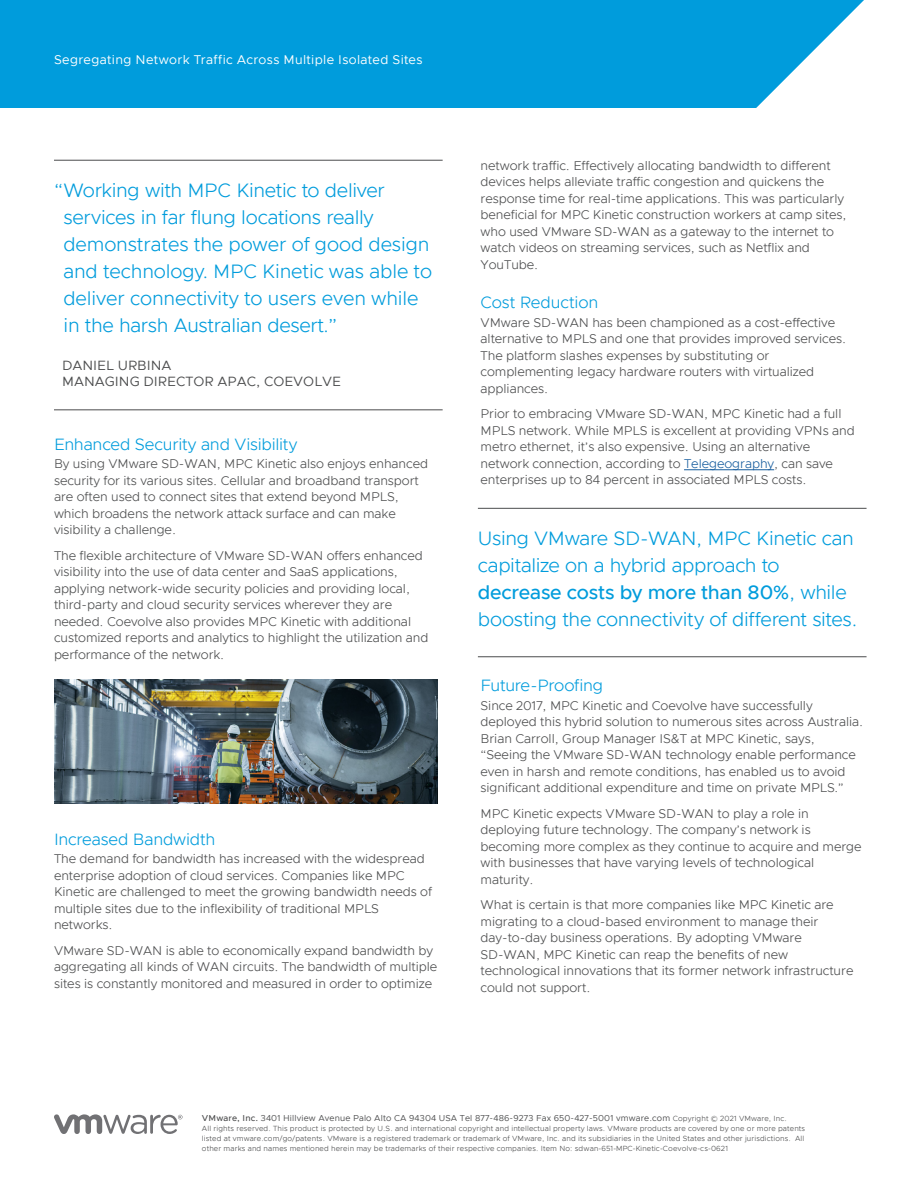
<style>
.page{position:relative;width:918px;height:1188px;background:#fff}
.page>*{position:absolute;margin:0;border:0;box-sizing:border-box;transform-origin:0 0}
.STORY_QUOTE_BODY{font:300 19.5px/27px "Metropolis";letter-spacing:-.02em;color:#009cdc}
.STORY_QUOTE_SIGNATUR{font:300 19.5px/27px "Metropolis";letter-spacing:-.005em;color:#009cdc}
._3a__BODY_TEXT{font:300 16.5px "Metropolis";letter-spacing:-.015em;color:#009cdc}
._4a__SUBHEAD_1{font:300 16.5px "Metropolis";letter-spacing:-.01em;color:#009cdc}
.STORY_QUOTE_SIGNATUR-2{font:13.5px/16.5px "Metropolis";color:#4b4c4d}
._3a__BODY_TEXT-2{font:300 12.75px/16.5px "Metropolis";letter-spacing:-.005em;color:#4b4c4d}
.FOLIO_WHITE{font:12.75px "Metropolis";letter-spacing:.025em;color:#fff}
.BOILERPLATE_HEADER{font:8.7px "Metropolis";letter-spacing:.015em;color:#4b4c4d}
.BOILERPLATE_HEADER-2{font:300 7.5px/9.6px "Metropolis";letter-spacing:.015em;color:#4b4c4d;text-align:justify}
.s1{color:#175d9e}
.s2{font-weight:500}
.s3{font-weight:300;font-size:7.5px}
</style>
<div class="page">
<svg style="left:54px;top:1114px;width:129px;height:20px"></svg>
<div style="left:0;top:0;width:864px;height:108px;background:#009cdc"></div>
<hr style="left:478px;top:508px;width:389px;height:1px;background:#4b4c4d">
<hr style="left:478px;top:656px;width:389px;height:1px;background:#4b4c4d">
<hr style="left:54px;top:160px;width:389px;height:1px;background:#4b4c4d">
<hr style="left:54px;top:409px;width:389px;height:1px;background:#4b4c4d">
<img style="left:54px;top:679px;width:383px;height:125px">
<hr style="left:684px;top:470px;width:90px;height:1px;background:#175d9e">
<p class="FOLIO_WHITE" style="left:54px;top:52px;width:370px">Segregating Network Traffic Across Multiple Isolated Sites</p>
<p class="STORY_QUOTE_BODY" style="left:54px;top:176px;width:333px">“Working with MPC Kinetic to deliver</p>
<p class="STORY_QUOTE_SIGNATUR" style="left:63px;top:203px;width:370px">services in far flung locations really demonstrates the power of good design and technology. MPC Kinetic was able to deliver connectivity to users even while in the harsh Australian desert.”</p>
<p class="STORY_QUOTE_SIGNATUR-2" style="left:62px;top:357px;width:281px">DANIEL URBINA<br>MANAGING DIRECTOR APAC, COEVOLVE</p>
<p class="_3a__BODY_TEXT" style="left:54px;top:434px;width:245px">Enhanced Security and Visibility</p>
<p class="_3a__BODY_TEXT-2" style="left:54px;top:456px;width:376px">By using VMware SD-WAN, MPC Kinetic also enjoys enhanced security for its various sites. Cellular and broadband transport are often used to connect sites that extend beyond MPLS, which broadens the network attack surface and can make visibility a challenge.</p>
<p class="_3a__BODY_TEXT-2" style="left:54px;top:547px;width:376px">The flexible architecture of VMware SD-WAN offers enhanced visibility into the use of data center and SaaS applications, applying network-wide security policies and providing local, third-party and cloud security services wherever they are needed. Coevolve also provides MPC Kinetic with additional customized reports and analytics to highlight the utilization and performance of the network.</p>
<p class="_4a__SUBHEAD_1" style="left:54px;top:829px;width:163px">Increased Bandwidth</p>
<p class="_3a__BODY_TEXT-2" style="left:54px;top:851px;width:380px">The demand for bandwidth has increased with the widespread enterprise adoption of cloud services. Companies like MPC Kinetic are challenged to meet the growing bandwidth needs of multiple sites due to the inflexibility of traditional MPLS networks.</p>
<p class="_3a__BODY_TEXT-2" style="left:54px;top:942px;width:385px">VMware SD-WAN is able to economically expand bandwidth by aggregating all kinds of WAN circuits. The bandwidth of multiple sites is constantly monitored and measured in order to optimize</p>
<p class="_3a__BODY_TEXT-2" style="left:481px;top:157px;width:367px">network traffic. Effectively allocating bandwidth to different devices helps alleviate traffic congestion and quickens the response time for real-time applications. This was particularly beneficial for MPC Kinetic construction workers at camp sites, who used VMware SD-WAN as a gateway to the internet to watch videos on streaming services, such as Netflix and YouTube.</p>
<p class="_3a__BODY_TEXT" style="left:481px;top:292px;width:119px">Cost Reduction</p>
<p class="_3a__BODY_TEXT-2" style="left:481px;top:314px;width:367px">VMware SD-WAN has been championed as a cost-effective alternative to MPLS and one that provides improved services.<br>The platform slashes expenses by substituting or complementing legacy hardware routers with virtualized appliances.</p>
<p class="_3a__BODY_TEXT-2" style="left:481px;top:405px;width:376px">Prior to embracing VMware SD-WAN, MPC Kinetic had a full MPLS network. While MPLS is excellent at providing VPNs and metro ethernet, it’s also expensive. Using an alternative network connection, according to <span class="s1">Telegeography</span>, can save enterprises up to 84 percent in associated MPLS costs.</p>
<p class="STORY_QUOTE_BODY" style="left:478px;top:524px;width:381px">Using VMware SD-WAN, MPC Kinetic can capitalize on a hybrid approach to <span class="s2">decrease costs by more than 80%</span>, while boosting the connectivity of different sites.</p>
<p class="_3a__BODY_TEXT" style="left:481px;top:675px;width:124px">Future-Proofing</p>
<p class="_3a__BODY_TEXT-2" style="left:481px;top:697px;width:384px">Since 2017, MPC Kinetic and Coevolve have successfully deployed this hybrid solution to numerous sites across Australia.<br>Brian Carroll, Group Manager IS&amp;T at MPC Kinetic, says, “Seeing the VMware SD-WAN technology enable performance even in harsh and remote conditions, has enabled us to avoid significant additional expenditure and time on private MPLS.”</p>
<p class="_3a__BODY_TEXT-2" style="left:481px;top:805px;width:383px">MPC Kinetic expects VMware SD-WAN to play a role in deploying future technology. The company’s network is becoming more complex as they continue to acquire and merge with businesses that have varying levels of technological maturity.</p>
<p class="_3a__BODY_TEXT-2" style="left:481px;top:897px;width:374px">What is certain is that more companies like MPC Kinetic are migrating to a cloud-based environment to manage their day-to-day business operations. By adopting VMware SD-WAN, MPC Kinetic can reap the benefits of new technological innovations that its former network infrastructure could not support.</p>
<p class="BOILERPLATE_HEADER" style="left:202px;top:1113px;width:586px"><span class="s2">VMware, Inc.</span> 3401 Hillview Avenue Palo Alto CA 94304 USA Tel 877-486-9273 Fax 650-427-5001 vmware.com <span class="s3">Copyright © 2021 VMware, Inc.</span></p>
<p class="BOILERPLATE_HEADER-2" style="left:202px;top:1124px;width:605px">All rights reserved. This product is protected by U.S. and international copyright and intellectual property laws. VMware products are covered by one or more patents listed at vmware.com/go/patents. VMware is a registered trademark or trademark of VMware, Inc. and its subsidiaries in the United States and other jurisdictions. All other marks and names mentioned herein may be trademarks of their respective companies. Item No: sdwan-651-MPC-Kinetic-Coevolve-cs-0621</p>
</div>
